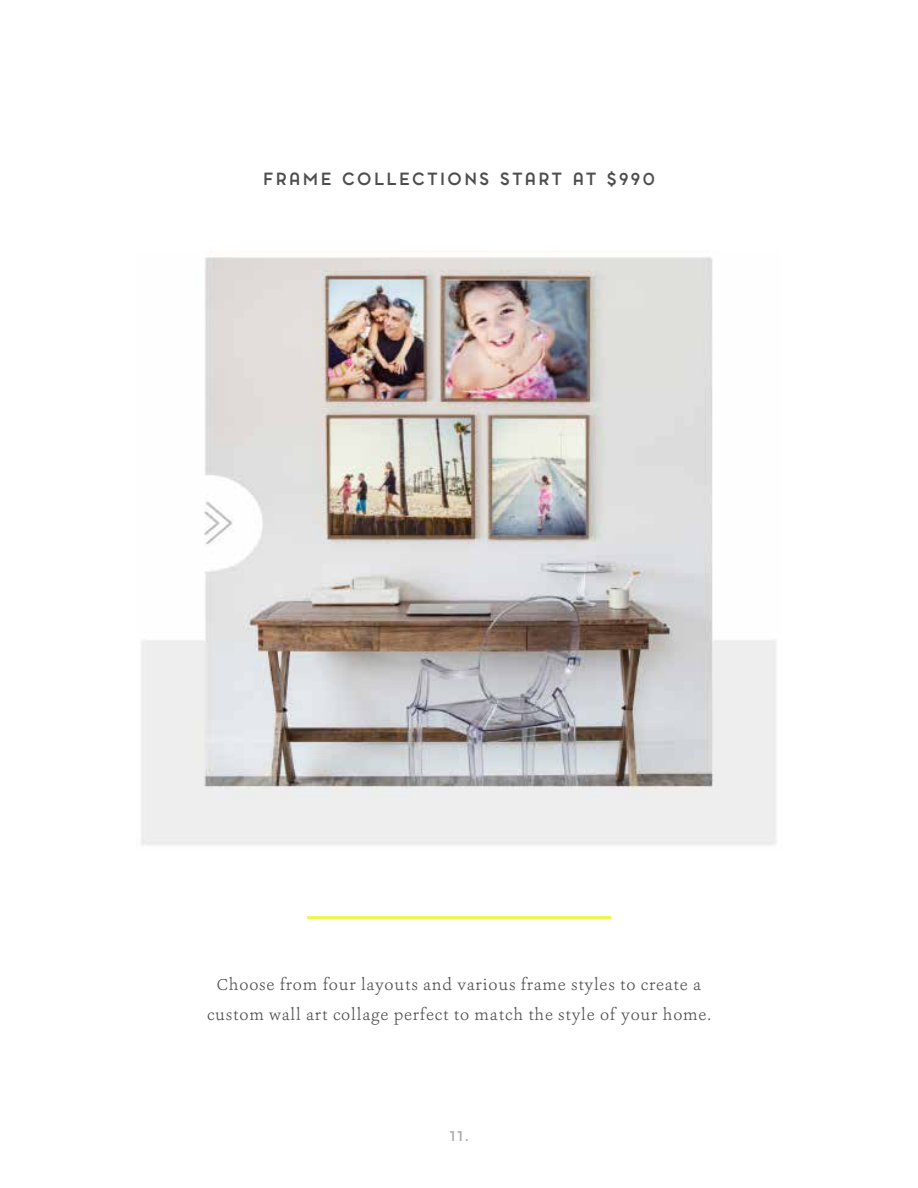
<style>
.page{position:relative;width:918px;height:1188px;background:#fff}
.page>*{position:absolute;margin:0;border:0;box-sizing:border-box;transform-origin:0 0}
.t1{font:300 16.5px/30px "Ashbury";letter-spacing:.05em;color:#4d4d4d;text-align:center}
.t2{font:700 16.5px "Pontiac";letter-spacing:.15em;color:#4d4d4d}
.t3{font:700 13.5px "Pontiac";color:#a9a9a9}
</style>
<div class="page">
<img style="left:141px;top:257px;width:635px;height:588px">
<hr style="left:307px;top:916px;width:304px;height:3px;background:#edf747">
<p class="t2" style="left:263px;top:167px;width:393px">FRAME COLLECTIONS START AT $990</p>
<p class="t1" style="left:207px;top:969px;width:505px">Choose from four layouts and various frame styles to create a custom wall art collage perfect to match the style of your home.</p>
<p class="t3" style="left:450px;top:1126px;width:19px">11.</p>
</div>
